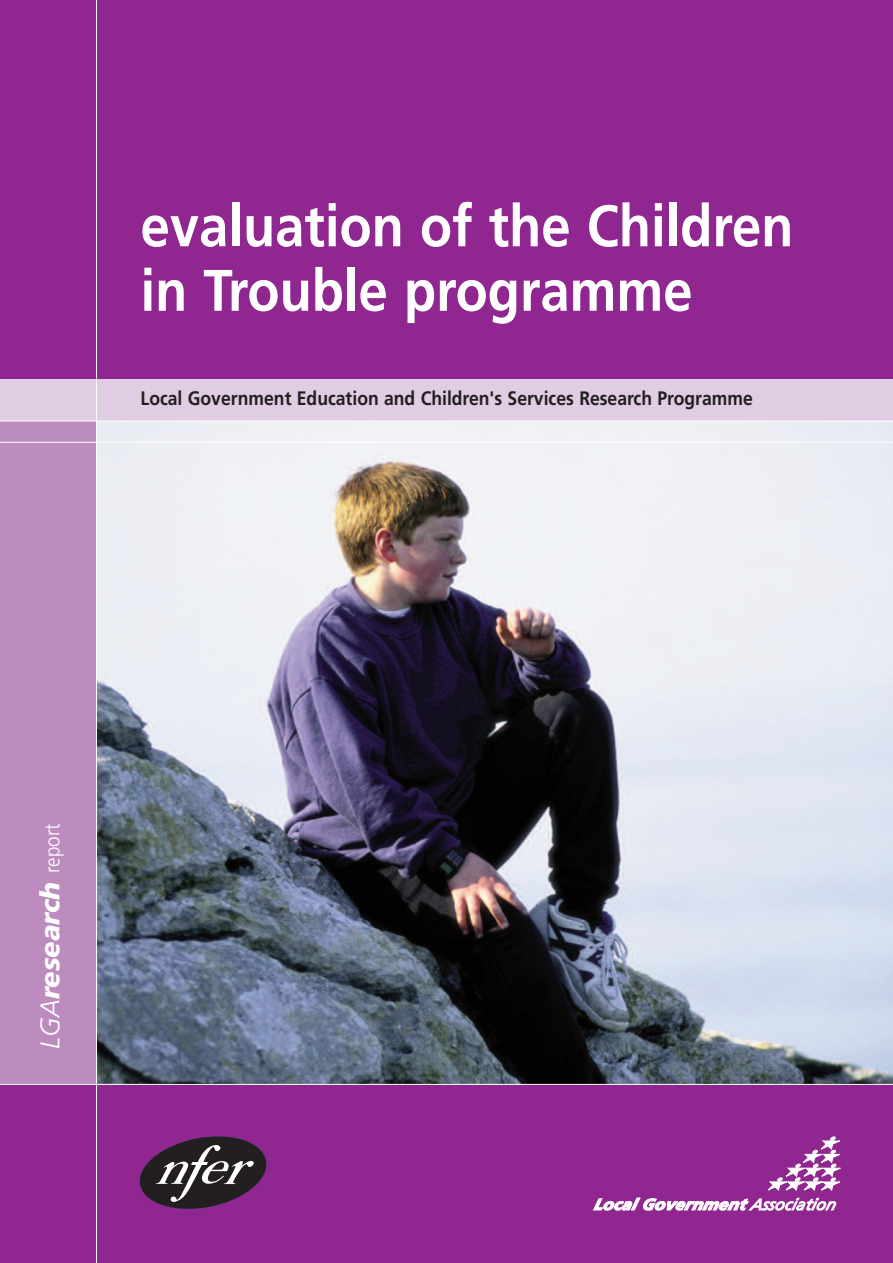
<style>
.page{position:relative;width:893px;height:1263px;background:#fff}
.page>*{position:absolute;margin:0;border:0;box-sizing:border-box;transform-origin:0 0}
.t1{font:700 58.5px/64.5px "Frutiger";color:#fff;scale:.9 1}
.t2{font:italic 900 27px "Frutiger";color:#fff}
.t3{font:700 19.5px "Frutiger";color:#231f20;scale:.9 1}
.s1{font-weight:300}
.s2{font-weight:300;font-style:normal;font-size:21px}
</style>
<div class="page">
<div style="left:0;top:378px;width:893px;height:43px;background:#e0cce3"></div>
<div style="left:0;top:0;width:893px;height:378px;background:#90268f"></div>
<div style="left:0;top:421px;width:893px;height:842px;background:#bd8cbf"></div>
<div style="left:0;top:1084px;width:893px;height:179px;background:#90268f"></div>
<svg style="left:0;top:378px;width:13px;height:1px"></svg>
<hr style="left:96px;top:0;width:1px;height:378px;background:#fff">
<hr style="left:13px;top:378px;width:880px;height:1px;background:#90268f">
<svg style="left:139px;top:1136px;width:128px;height:73px"></svg>
<svg style="left:593px;top:1136px;width:248px;height:74px"></svg>
<img style="left:97px;top:422px;width:796px;height:662px">
<hr style="left:0;top:442px;width:893px;height:1px;background:#fff">
<hr style="left:96px;top:378px;width:1px;height:885px;background:#fff">
<hr style="left:0;top:1084px;width:893px;height:1px;background:#fff">
<hr style="left:0;top:421px;width:893px;height:1px;background:#fff">
<h1 class="t1" style="left:141px;top:198px;width:727px">evaluation of the Children in Trouble programme</h1>
<p class="t3" style="left:141px;top:391px;width:682px">Local Government Education and Children's Services Research Programme</p>
<h2 class="t2" style="left:39px;top:1049px;width:227px;rotate:-90deg"><span class="s1">LGA</span>research <span class="s2">report</span></h2>
</div>
